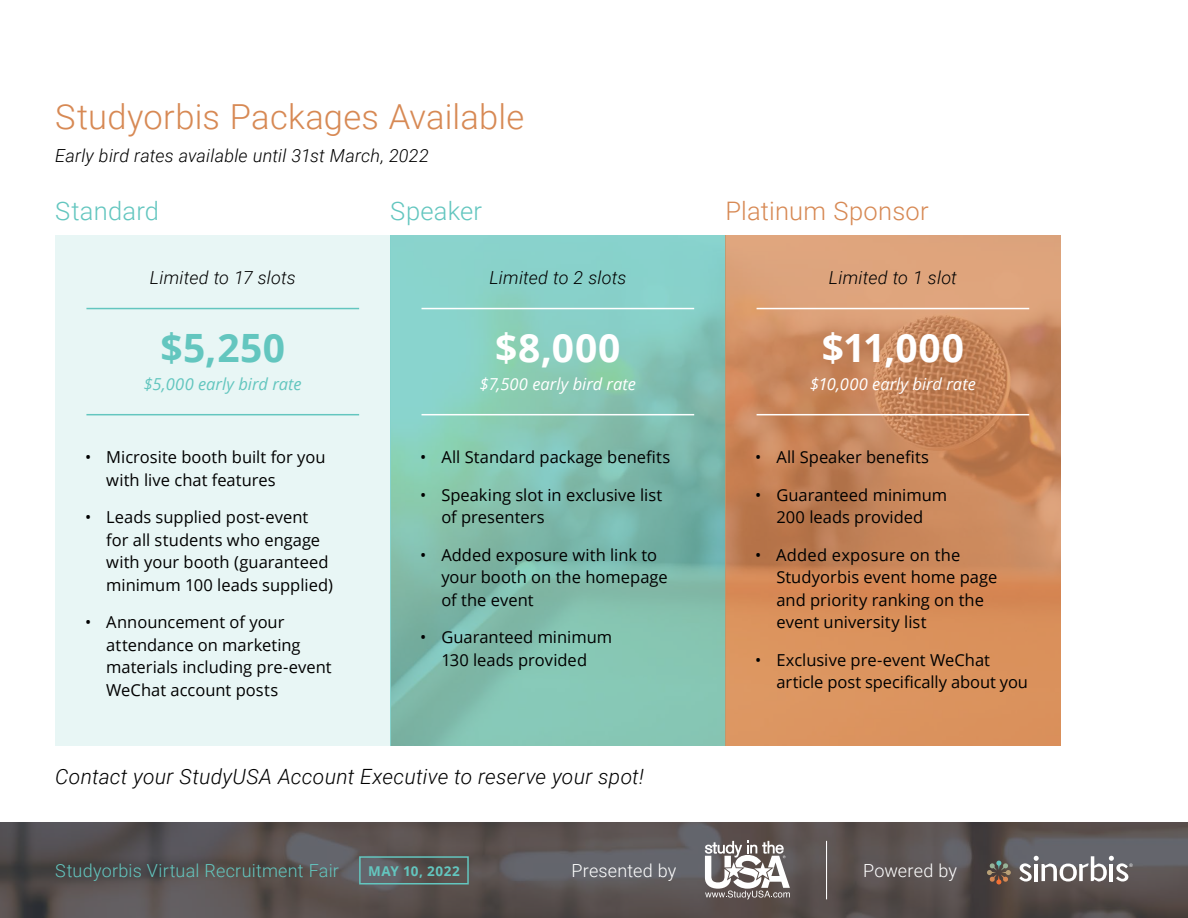
<style>
.page{position:relative;width:1188px;height:918px;background:#fff}
.page>*{position:absolute;margin:0;border:0;box-sizing:border-box;transform-origin:0 0}
.t1{font:700 39px "Open Sans";letter-spacing:.025em;color:#fff}
.t2{font:700 39px "Open Sans";color:#63c6bf}
.t3{font:300 34.5px "Roboto";letter-spacing:.005em;color:#d78954}
.t4{font:300 25.5px "Roboto";letter-spacing:.01em;color:#63c6bf}
.t5{font:300 25.5px "Roboto";letter-spacing:.01em;color:#d78954}
.t6{font:italic 300 21px "Roboto";letter-spacing:.015em;color:#000}
.t7{font:italic 300 18px "Roboto";letter-spacing:.01em;color:#000}
.t8{font:300 18px "Roboto";letter-spacing:.01em;color:#63c6bf}
.t9{font:300 18px "Roboto";letter-spacing:.01em;color:#fff}
.t10{font:16.5px/22.5px "Open Sans";color:#000}
.t11{font:italic 16.5px "Open Sans";color:#fff}
.t12{font:italic 16.5px "Open Sans";color:#63c6bf}
.t13{font:700 13.5px "Open Sans";letter-spacing:.04em;color:#63c6bf}
</style>
<div class="page">
<div style="left:55px;top:236px;width:335px;height:510px;background:#e8f6f5"></div>
<svg style="left:390px;top:236px;width:335px;height:510px;background:#83c4b5"></svg>
<svg style="left:725px;top:236px;width:335px;height:510px;background:#d08e60"></svg>
<hr style="left:86px;top:308px;width:273px;height:1px;background:#63c6bf">
<hr style="left:86px;top:414px;width:273px;height:1px;background:#63c6bf">
<hr style="left:422px;top:308px;width:272px;height:1px;background:#fff">
<hr style="left:422px;top:414px;width:272px;height:1px;background:#fff">
<hr style="left:757px;top:308px;width:272px;height:1px;background:#fff">
<hr style="left:757px;top:414px;width:272px;height:1px;background:#fff">
<svg style="left:0;top:822px;width:1188px;height:96px;background:#585151"></svg>
<svg style="left:705px;top:841px;width:85px;height:58px"></svg>
<svg style="left:987px;top:861px;width:24px;height:23px"></svg>
<svg style="left:1019px;top:856px;width:114px;height:26px"></svg>
<div style="left:359px;top:856px;width:110px;height:28px;border:2px solid #63c6bf"></div>
<hr style="left:826px;top:841px;width:1px;height:58px;background:#fff">
<h2 class="t3" style="left:55px;top:93px;width:471px">Studyorbis Packages Available</h2>
<p class="t7" style="left:55px;top:143px;width:375px">Early bird rates available until 31st March, 2022</p>
<h3 class="t4" style="left:55px;top:193px;width:105px">Standard</h3>
<h3 class="t4" style="left:390px;top:193px;width:93px">Speaker</h3>
<h3 class="t5" style="left:725px;top:193px;width:205px">Platinum Sponsor</h3>
<p class="t7" style="left:150px;top:265px;width:147px">Limited to 17 slots</p>
<h1 class="t2" style="left:161px;top:320px;width:126px">$5,250</h1>
<p class="t12" style="left:144px;top:373px;width:159px">$5,000 early bird rate</p>
<p class="t10" style="left:106px;top:446px;width:221px;text-indent:-21px">• Microsite booth built for you with live chat features</p>
<p class="t10" style="left:106px;top:506px;width:228px;text-indent:-21px">• Leads supplied post-event for all students who engage with your booth (guaranteed minimum 100 leads supplied)</p>
<p class="t10" style="left:106px;top:611px;width:227px;text-indent:-21px">• Announcement of your attendance on marketing materials including pre-event<br>WeChat account posts</p>
<p class="t7" style="left:489px;top:265px;width:139px">Limited to 2 slots</p>
<h1 class="t1" style="left:495px;top:320px;width:127px">$8,000</h1>
<p class="t11" style="left:480px;top:373px;width:158px">$7,500 early bird rate</p>
<p class="t10" style="left:420px;top:446px;width:252px">• All Standard package benefits</p>
<p class="t10" style="left:441px;top:483px;width:223px;text-indent:-21px">• Speaking slot in exclusive list of presenters</p>
<p class="t10" style="left:441px;top:543px;width:228px;text-indent:-21px">• Added exposure with link to your booth on the homepage of the event</p>
<p class="t10" style="left:420px;top:625px;width:194px;text-align:center">• Guaranteed minimum<br>130 leads provided</p>
<p class="t6" style="left:55px;top:762px;width:590px">Contact your StudyUSA Account Executive to reserve your spot!</p>
<p class="t7" style="left:829px;top:265px;width:130px">Limited to 1 slot</p>
<h1 class="t1" style="left:822px;top:320px;width:144px">$11,000</h1>
<p class="t11" style="left:810px;top:373px;width:167px">$10,000 early bird rate</p>
<p class="t10" style="left:755px;top:446px;width:175px">• All Speaker benefits</p>
<p class="t10" style="left:755px;top:483px;width:194px;text-align:center">• Guaranteed minimum<br>200 leads provided</p>
<p class="t10" style="left:776px;top:543px;width:222px;text-indent:-21px">• Added exposure on the<br>Studyorbis event home page and priority ranking on the event university list</p>
<p class="t10" style="left:776px;top:648px;width:253px;text-indent:-21px">• Exclusive pre-event WeChat article post specifically about you</p>
<p class="t8" style="left:55px;top:858px;width:285px">Studyorbis Virtual Recruitment Fair</p>
<p class="t13" style="left:368px;top:861px;width:93px">MAY 10, 2022</p>
<p class="t9" style="left:572px;top:858px;width:106px">Presented by</p>
<p class="t9" style="left:863px;top:858px;width:95px">Powered by</p>
</div>
